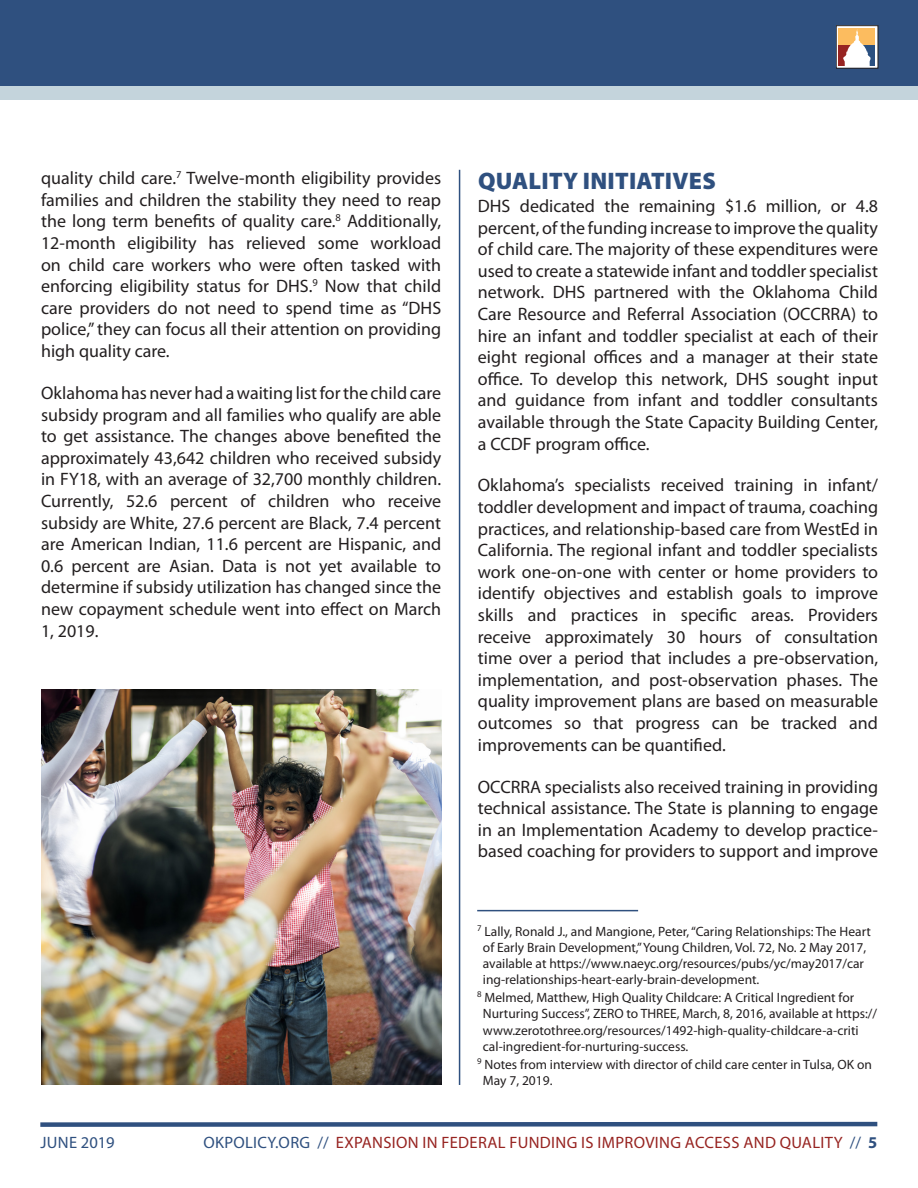
<style>
.page{position:relative;width:918px;height:1188px;background:#fff}
.page>*{position:absolute;margin:0;border:0;box-sizing:border-box;transform-origin:0 0}
.t1{font:900 24px "Myriad Pro";letter-spacing:.01em;color:#2f507f}
.t2{font:18px/21.6px "Myriad Pro";color:#231f20;text-align:justify}
.t3{font:16.5px "Myriad Pro";letter-spacing:.02em;color:#972421}
.t4{font:16.5px "Myriad Pro";letter-spacing:.01em;color:#2f507f}
.t5{font:13.5px "Myriad Pro";color:#231f20}
.s1{color:#2f507f}
.s2{font-weight:700;color:#2f507f}
</style>
<div class="page">
<div style="left:0;top:0;width:918px;height:86px;background:#2f507f"></div>
<div style="left:0;top:86px;width:918px;height:14px;background:#c4d4dc"></div>
<svg style="left:40px;top:1121px;width:838px;height:6px;background:#627b9e"></svg>
<svg style="left:838px;top:28px;width:38px;height:38px"></svg>
<div style="left:839px;top:28px;width:36px;height:18px;background:#fcbc5f"></div>
<div style="left:839px;top:46px;width:18px;height:20px;background:#972422"></div>
<div style="left:857px;top:46px;width:18px;height:20px;background:#2b5080"></div>
<svg style="left:843px;top:29px;width:28px;height:38px"></svg>
<hr style="left:459px;top:170px;width:1px;height:915px;background:#2f507f">
<hr style="left:477px;top:910px;width:161px;height:1px;background:#2f507f">
<img style="left:41px;top:689px;width:400px;height:396px">
<p class="t2" style="left:41px;top:167px;width:402px">quality child care.<sup>7</sup> Twelve-month eligibility provides families and children the stability they need to reap the long term benefits of quality care.<sup>8</sup> Additionally, 12-month eligibility has relieved some workload on child care workers who were often tasked with enforcing eligibility status for DHS.<sup>9</sup> Now that child care providers do not need to spend time as “DHS police,” they can focus all their attention on providing high quality care.</p>
<p class="t2" style="left:41px;top:382px;width:402px">Oklahoma has never had a waiting list for the child care subsidy program and all families who qualify are able to get assistance. The changes above benefited the approximately 43,642 children who received subsidy in FY18, with an average of 32,700 monthly children.<br>Currently, 52.6 percent of children who receive subsidy are White, 27.6 percent are Black, 7.4 percent are American Indian, 11.6 percent are Hispanic, and 0.6 percent are Asian. Data is not yet available to determine if subsidy utilization has changed since the new copayment schedule went into effect on March 1, 2019.</p>
<p class="t1" style="left:478px;top:167px;width:239px">QUALITY INITIATIVES</p>
<p class="t2" style="left:478px;top:195px;width:402px">DHS dedicated the remaining $1.6 million, or 4.8 percent, of the funding increase to improve the quality of child care. The majority of these expenditures were used to create a statewide infant and toddler specialist network. DHS partnered with the Oklahoma Child Care Resource and Referral Association (OCCRRA) to hire an infant and toddler specialist at each of their eight regional offices and a manager at their state office. To develop this network, DHS sought input and guidance from infant and toddler consultants available through the State Capacity Building Center, a CCDF program office.</p>
<p class="t2" style="left:478px;top:474px;width:402px">Oklahoma’s specialists received training in infant/ toddler development and impact of trauma, coaching practices, and relationship-based care from WestEd in California. The regional infant and toddler specialists work one-on-one with center or home providers to identify objectives and establish goals to improve skills and practices in specific areas. Providers receive approximately 30 hours of consultation time over a period that includes a pre-observation, implementation, and post-observation phases. The quality improvement plans are based on measurable outcomes so that progress can be tracked and improvements can be quantified.</p>
<p class="t2" style="left:478px;top:775px;width:402px">OCCRRA specialists also received training in providing technical assistance. The State is planning to engage in an Implementation Academy to develop practice&shy;based coaching for providers to support and improve</p>
<p class="t5" style="left:477px;top:923px;width:395px"><sup>7</sup> Lally, Ronald J., and Mangione, Peter, “Caring Relationships: The Heart</p>
<p class="t5" style="left:483px;top:939px;width:385px">of Early Brain Development,” Young Children, Vol. 72, No. 2 May 2017,</p>
<p class="t5" style="left:483px;top:955px;width:383px">available at https://www.naeyc.org/resources/pubs/yc/may2017/car</p>
<p class="t5" style="left:483px;top:971px;width:278px">ing-relationships-heart-early-brain-development.</p>
<p class="t5" style="left:477px;top:989px;width:379px"><sup>8</sup> Melmed, Matthew, High Quality Childcare: A Critical Ingredient for</p>
<p class="t5" style="left:483px;top:1006px;width:396px">Nurturing Success”, ZERO to THREE, March, 8, 2016, available at https://</p>
<p class="t5" style="left:483px;top:1022px;width:377px">www.zerotothree.org/resources/1492-high-quality-childcare-a-criti</p>
<p class="t5" style="left:483px;top:1038px;width:207px">cal-ingredient-for-nurturing-success.</p>
<p class="t5" style="left:477px;top:1056px;width:396px"><sup>9</sup> Notes from interview with director of child care center in Tulsa, OK on</p>
<p class="t5" style="left:483px;top:1072px;width:71px">May 7, 2019.</p>
<p class="t4" style="left:41px;top:1132px;width:76px">JUNE 2019</p>
<p class="t3" style="left:203px;top:1132px;width:675px"><span class="s1">OKPOLICY.ORG //</span> EXPANSION IN FEDERAL FUNDING IS IMPROVING ACCESS AND QUALITY <span class="s1">//</span> <span class="s2">5</span></p>
</div>
